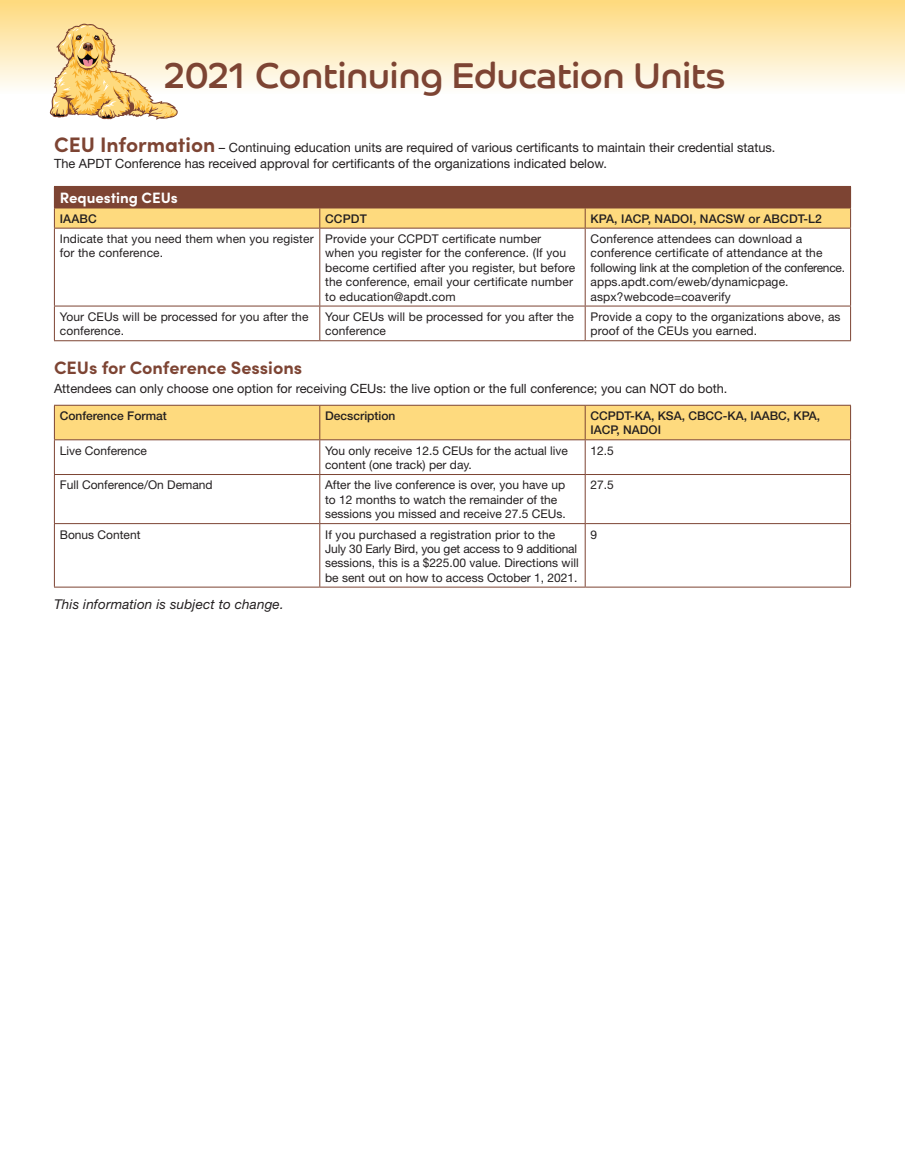
<style>
.page{position:relative;width:905px;height:1175px;background:#fff}
.page>*{position:absolute;margin:0;border:0;box-sizing:border-box;transform-origin:0 0}
.t1{font:36px "Co Headline";color:#7d4433}
.t2{font:700 18px "Sofia Pro";color:#7d4433}
.t3{font:700 15px "Sofia Pro";color:#fff}
.t4{font:italic 13.5px "Helvetica Neue";letter-spacing:.01em;color:#231f20}
.course_descrip{font:12.75px/16.5px "Helvetica Neue";color:#231f20}
.t5{font:12px/14.4px "Helvetica Neue";letter-spacing:.01em;color:#231f20}
.t6{font:500 12px/14.4px "Helvetica Neue";color:#231f20}
.s1{font-family:"Sofia Pro";font-weight:700;font-size:21px;color:#7d4433}
</style>
<div class="page">
<div style="left:55px;top:406px;width:795px;height:33px;background:#feda7e"></div>
<hr style="left:54px;top:405px;width:266px;height:1px;background:#7d4433">
<hr style="left:54px;top:405px;width:1px;height:34px;background:#7d4433">
<hr style="left:320px;top:405px;width:265px;height:1px;background:#7d4433">
<hr style="left:319px;top:405px;width:1px;height:34px;background:#7d4433">
<hr style="left:585px;top:405px;width:265px;height:1px;background:#7d4433">
<hr style="left:585px;top:405px;width:1px;height:34px;background:#7d4433">
<hr style="left:850px;top:405px;width:1px;height:34px;background:#7d4433">
<hr style="left:54px;top:439px;width:266px;height:1px;background:#7d4433">
<hr style="left:54px;top:440px;width:1px;height:34px;background:#7d4433">
<hr style="left:320px;top:439px;width:265px;height:1px;background:#7d4433">
<hr style="left:319px;top:440px;width:1px;height:34px;background:#7d4433">
<hr style="left:585px;top:439px;width:265px;height:1px;background:#7d4433">
<hr style="left:585px;top:440px;width:1px;height:34px;background:#7d4433">
<hr style="left:850px;top:440px;width:1px;height:34px;background:#7d4433">
<hr style="left:54px;top:474px;width:266px;height:1px;background:#7d4433">
<hr style="left:54px;top:475px;width:1px;height:48px;background:#7d4433">
<hr style="left:320px;top:474px;width:265px;height:1px;background:#7d4433">
<hr style="left:319px;top:475px;width:1px;height:48px;background:#7d4433">
<hr style="left:585px;top:474px;width:265px;height:1px;background:#7d4433">
<hr style="left:585px;top:475px;width:1px;height:48px;background:#7d4433">
<hr style="left:850px;top:475px;width:1px;height:48px;background:#7d4433">
<hr style="left:54px;top:523px;width:266px;height:1px;background:#7d4433">
<hr style="left:54px;top:524px;width:1px;height:62px;background:#7d4433">
<hr style="left:320px;top:523px;width:265px;height:1px;background:#7d4433">
<hr style="left:319px;top:524px;width:1px;height:62px;background:#7d4433">
<hr style="left:585px;top:523px;width:265px;height:1px;background:#7d4433">
<hr style="left:585px;top:524px;width:1px;height:62px;background:#7d4433">
<hr style="left:850px;top:524px;width:1px;height:62px;background:#7d4433">
<hr style="left:54px;top:586px;width:266px;height:1px;background:#7d4433">
<hr style="left:320px;top:586px;width:265px;height:1px;background:#7d4433">
<hr style="left:585px;top:586px;width:265px;height:1px;background:#7d4433">
<hr style="left:54px;top:186px;width:266px;height:1px;background:#7d4433">
<hr style="left:320px;top:186px;width:265px;height:1px;background:#7d4433">
<hr style="left:585px;top:186px;width:265px;height:1px;background:#7d4433">
<svg style="left:54px;top:187px;width:797px;height:41px;background:#b88955"></svg>
<hr style="left:54px;top:228px;width:266px;height:1px;background:#7d4433">
<hr style="left:54px;top:228px;width:1px;height:78px;background:#7d4433">
<hr style="left:320px;top:228px;width:265px;height:1px;background:#7d4433">
<hr style="left:319px;top:228px;width:1px;height:78px;background:#7d4433">
<hr style="left:585px;top:228px;width:265px;height:1px;background:#7d4433">
<hr style="left:585px;top:228px;width:1px;height:78px;background:#7d4433">
<hr style="left:850px;top:228px;width:1px;height:78px;background:#7d4433">
<hr style="left:54px;top:306px;width:266px;height:1px;background:#7d4433">
<hr style="left:54px;top:306px;width:1px;height:34px;background:#7d4433">
<hr style="left:320px;top:306px;width:265px;height:1px;background:#7d4433">
<hr style="left:319px;top:306px;width:1px;height:34px;background:#7d4433">
<hr style="left:585px;top:306px;width:265px;height:1px;background:#7d4433">
<hr style="left:585px;top:306px;width:1px;height:34px;background:#7d4433">
<hr style="left:850px;top:306px;width:1px;height:34px;background:#7d4433">
<hr style="left:54px;top:340px;width:266px;height:1px;background:#7d4433">
<hr style="left:320px;top:340px;width:265px;height:1px;background:#7d4433">
<hr style="left:585px;top:340px;width:265px;height:1px;background:#7d4433">
<div style="left:0;top:0;width:904px;height:94px;background:linear-gradient(to bottom,#fed97b,#fefefb)"></div>
<svg style="left:50px;top:24px;width:128px;height:96px;background:#efd194"></svg>
<p class="t1" style="left:165px;top:54px;width:562px">2021 Continuing Education Units</p>
<p class="course_descrip" style="left:54px;top:139px;width:723px"><span class="s1">CEU Information</span> – Continuing education units are required of various certificants to maintain their credential status.<br>The APDT Conference has received approval for certificants of the organizations indicated below.</p>
<p class="t3" style="left:60px;top:186px;width:119px">Requesting CEUs</p>
<p class="t6" style="left:60px;top:211px;width:38px">IAABC</p>
<p class="t6" style="left:325px;top:211px;width:43px">CCPDT</p>
<p class="t6" style="left:590px;top:211px;width:233px">KPA, IACP, NADOI, NACSW or ABCDT-L2</p>
<p class="t5" style="left:60px;top:231px;width:255px">Indicate that you need them when you register for the conference.</p>
<p class="t5" style="left:325px;top:231px;width:251px">Provide your CCPDT certificate number<br>when you register for the conference. (If you become certified after you register, but before the conference, email your certificate number to education@apdt.com</p>
<p class="t5" style="left:590px;top:231px;width:256px">Conference attendees can download a conference certificate of attendance at the following link at the completion of the conference.</p>
<p class="t5" style="left:590px;top:274px;width:199px">apps.apdt.com/eweb/dynamicpage. aspx?webcode=coaverify</p>
<p class="t5" style="left:60px;top:309px;width:250px">Your CEUs will be processed for you after the conference.</p>
<p class="t5" style="left:325px;top:309px;width:250px">Your CEUs will be processed for you after the conference</p>
<p class="t5" style="left:590px;top:309px;width:251px">Provide a copy to the organizations above, as proof of the CEUs you earned.</p>
<p class="t2" style="left:54px;top:354px;width:250px">CEUs for Conference Sessions</p>
<p class="course_descrip" style="left:54px;top:380px;width:675px">Attendees can only choose one option for receiving CEUs: the live option or the full conference; you can NOT do both.</p>
<p class="t6" style="left:60px;top:408px;width:108px">Conference Format</p>
<p class="t6" style="left:325px;top:408px;width:72px">Decscription</p>
<p class="t6" style="left:590px;top:408px;width:231px">CCPDT-KA, KSA, CBCC-KA, IAABC, KPA,<br>IACP, NADOI</p>
<p class="t5" style="left:60px;top:443px;width:89px">Live Conference</p>
<p class="t5" style="left:325px;top:443px;width:244px">You only receive 12.5 CEUs for the actual live content (one track) per day.</p>
<p class="t5" style="left:590px;top:443px;width:25px">12.5</p>
<p class="t5" style="left:60px;top:478px;width:154px">Full Conference/On Demand</p>
<p class="t5" style="left:325px;top:478px;width:242px">After the live conference is over, you have up to 12 months to watch the remainder of the sessions you missed and receive 27.5 CEUs.</p>
<p class="t5" style="left:590px;top:478px;width:25px">27.5</p>
<p class="t5" style="left:60px;top:527px;width:82px">Bonus Content</p>
<p class="t5" style="left:325px;top:527px;width:255px">If you purchased a registration prior to the July 30 Early Bird, you get access to 9 additional sessions, this is a $225.00 value. Directions will be sent out on how to access October 1, 2021.</p>
<p class="t5" style="left:590px;top:527px;width:8px">9</p>
<p class="t4" style="left:54px;top:596px;width:231px">This information is subject to change.</p>
</div>
